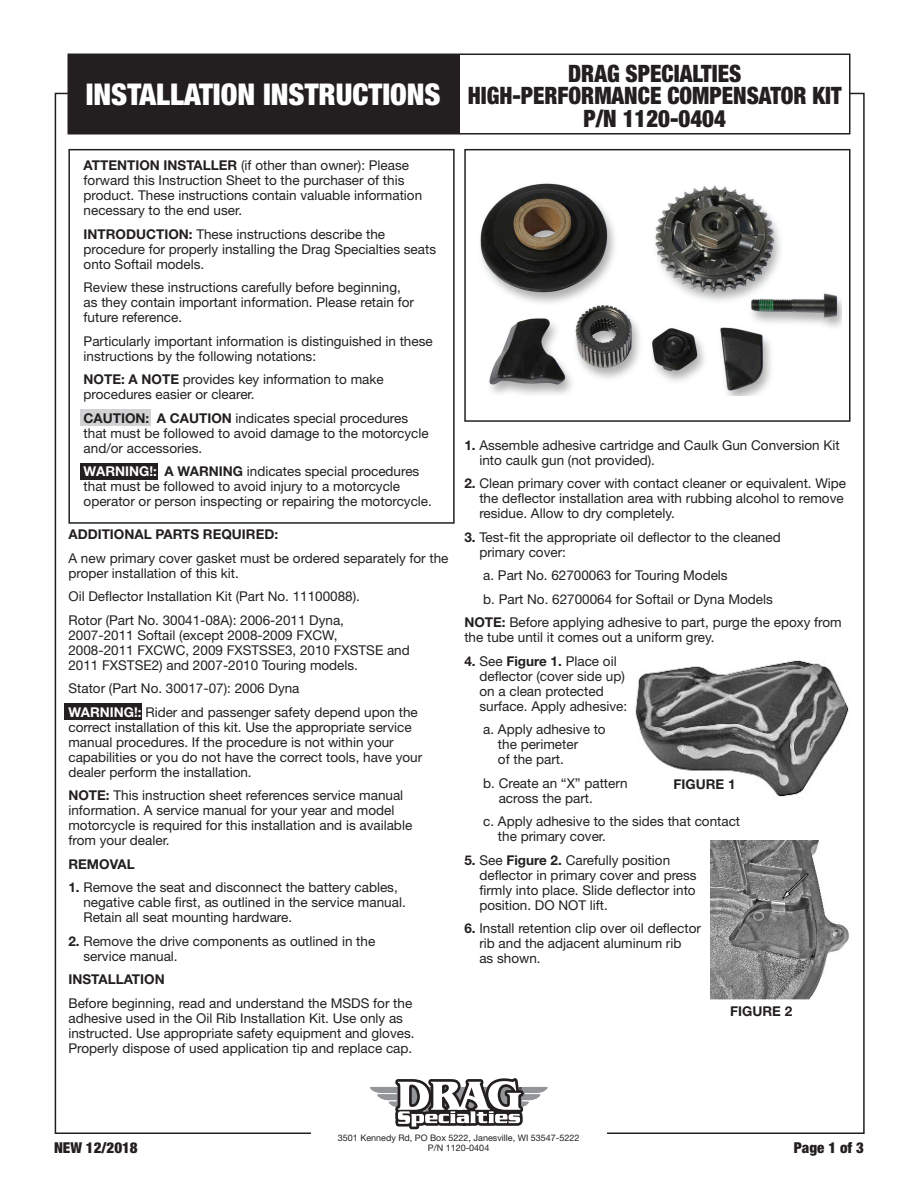
<style>
.page{position:relative;width:918px;height:1188px;background:#fff}
.page>*{position:absolute;margin:0;border:0;box-sizing:border-box;transform-origin:0 0}
.t1{font:900 condensed 30px "Helvetica Neue LT Std";color:#fff}
.t2{font:900 condensed 24px/22.5px "Helvetica Neue LT Std";color:#231f20;text-align:center;scale:.95 1}
.t3{font:900 condensed 15px "Helvetica Neue LT Std";color:#231f20}
.t4{font:13.5px/15px "Helvetica Neue LT Std";color:#231f20}
.t5{font:700 13.5px "Helvetica Neue LT Std";color:#231f20}
.t6{font:9px "Helvetica Neue LT Std";color:#231f20}
.s1{font-weight:700}
.s2{font-weight:700;color:#fff}
</style>
<div class="page">
<div style="left:64px;top:704px;width:78px;height:16px;background:#231f20"></div>
<div style="left:68px;top:149px;width:387px;height:375px;border:2px solid #231f20"></div>
<div style="left:67px;top:54px;width:783px;height:81px;border:2px solid #231f20"></div>
<div style="left:68px;top:54px;width:391px;height:80px;background:#231f20"></div>
<svg style="left:370px;top:1078px;width:178px;height:52px"></svg>
<div style="left:464px;top:149px;width:386px;height:273px;border:2px solid #231f20"></div>
<div style="left:80px;top:463px;width:78px;height:17px;background:#231f20"></div>
<div style="left:80px;top:409px;width:71px;height:17px;background:#d1d2d4"></div>
<img style="left:480px;top:183px;width:362px;height:212px">
<img style="left:635px;top:660px;width:214px;height:137px">
<img style="left:710px;top:841px;width:139px;height:159px">
<h1 class="t1" style="left:86px;top:76px;width:357px">INSTALLATION INSTRUCTIONS</h1>
<p class="t4" style="left:84px;top:158px;width:340px"><span class="s1">ATTENTION INSTALLER</span> (if other than owner): Please forward this Instruction Sheet to the purchaser of this product. These instructions contain valuable information necessary to the end user.</p>
<p class="t4" style="left:84px;top:226px;width:354px"><span class="s1">INTRODUCTION:</span> These instructions describe the procedure for properly installing the Drag Specialties seats onto Softail models.</p>
<p class="t4" style="left:84px;top:280px;width:332px">Review these instructions carefully before beginning, as they contain important information. Please retain for future reference.</p>
<p class="t4" style="left:84px;top:333px;width:351px">Particularly important information is distinguished in these instructions by the following notations:</p>
<p class="t4" style="left:84px;top:372px;width:302px"><span class="s1">NOTE: A NOTE</span> provides key information to make procedures easier or clearer.</p>
<p class="t4" style="left:84px;top:410px;width:347px"><span class="s1">CAUTION: A CAUTION</span> indicates special procedures that must be followed to avoid damage to the motorcycle and/or accessories.</p>
<p class="t4" style="left:84px;top:464px;width:350px"><span class="s2">WARNING!:</span> <span class="s1">A WARNING</span> indicates special procedures that must be followed to avoid injury to a motorcycle operator or person inspecting or repairing the motorcycle.</p>
<p class="t5" style="left:68px;top:526px;width:211px">ADDITIONAL PARTS REQUIRED:</p>
<p class="t4" style="left:68px;top:550px;width:382px">A new primary cover gasket must be ordered separately for the proper installation of this kit.</p>
<p class="t4" style="left:68px;top:585px;width:293px;line-height:23.5px">Oil Deflector Installation Kit (Part No. 11100088).<br>Rotor (Part No. 30041-08A): 2006-2011 Dyna,</p>
<p class="t4" style="left:68px;top:627px;width:343px">2007-2011 Softail (except 2008-2009 FXCW,<br>2008-2011 FXCWC, 2009 FXSTSSE3, 2010 FXSTSE and<br>2011 FXSTSE2) and 2007-2010 Touring models.</p>
<p class="t4" style="left:68px;top:677px;width:351px;line-height:23.5px">Stator (Part No. 30017-07): 2006 Dyna<br><span class="s2">WARNING!:</span> Rider and passenger safety depend upon the</p>
<p class="t4" style="left:68px;top:719px;width:355px">correct installation of this kit. Use the appropriate service manual procedures. If the procedure is not within your capabilities or you do not have the correct tools, have your dealer perform the installation.</p>
<p class="t4" style="left:68px;top:788px;width:345px"><span class="s1">NOTE:</span> This instruction sheet references service manual information. A service manual for your year and model motorcycle is required for this installation and is available from your dealer.</p>
<p class="t5" style="left:68px;top:856px;width:68px">REMOVAL</p>
<p class="t4" style="left:83px;top:880px;width:324px;text-indent:-15px"><span class="s1">1.</span> Remove the seat and disconnect the battery cables, negative cable first, as outlined in the service manual.<br>Retain all seat mounting hardware.</p>
<p class="t4" style="left:83px;top:933px;width:293px;text-indent:-15px"><span class="s1">2.</span> Remove the drive components as outlined in the service manual.</p>
<p class="t5" style="left:68px;top:971px;width:98px">INSTALLATION</p>
<p class="t4" style="left:68px;top:995px;width:348px">Before beginning, read and understand the MSDS for the adhesive used in the Oil Rib Installation Kit. Use only as instructed. Use appropriate safety equipment and gloves.<br>Properly dispose of used application tip and replace cap.</p>
<h2 class="t2" style="left:468px;top:61px;width:395px">DRAG SPECIALTIES<br>HIGH-PERFORMANCE COMPENSATOR KIT<br>P/N 1120-0404</h2>
<p class="t4" style="left:479px;top:437px;width:362px;text-indent:-15px"><span class="s1">1.</span> Assemble adhesive cartridge and Caulk Gun Conversion Kit into caulk gun (not provided).</p>
<p class="t4" style="left:479px;top:476px;width:368px;text-indent:-15px"><span class="s1">2.</span> Clean primary cover with contact cleaner or equivalent. Wipe the deflector installation area with rubbing alcohol to remove residue. Allow to dry completely.</p>
<p class="t4" style="left:479px;top:529px;width:303px;text-indent:-15px"><span class="s1">3.</span> Test-fit the appropriate oil deflector to the cleaned primary cover:</p>
<p class="t4" style="left:483px;top:568px;width:246px">a. Part No. 62700063 for Touring Models</p>
<p class="t4" style="left:483px;top:591px;width:291px">b. Part No. 62700064 for Softail or Dyna Models</p>
<p class="t4" style="left:464px;top:615px;width:379px"><span class="s1">NOTE:</span> Before applying adhesive to part, purge the epoxy from</p>
<p class="t4" style="left:464px;top:630px;width:252px">the tube until it comes out a uniform grey.</p>
<p class="t4" style="left:479px;top:653px;width:149px;text-indent:-15px"><span class="s1">4.</span> See <span class="s1">Figure 1.</span> Place oil deflector (cover side up) on a clean protected surface. Apply adhesive:</p>
<p class="t4" style="left:498px;top:722px;width:109px;text-indent:-15px">a. Apply adhesive to the perimeter<br>of the part.</p>
<p class="t4" style="left:499px;top:775px;width:131px;text-indent:-16px">b. Create an “X” pattern across the part.</p>
<p class="t4" style="left:498px;top:814px;width:244px;text-indent:-15px">c. Apply adhesive to the sides that contact the primary cover.</p>
<p class="t4" style="left:479px;top:852px;width:219px;text-indent:-15px"><span class="s1">5.</span> See <span class="s1">Figure 2.</span> Carefully position deflector in primary cover and press firmly into place. Slide deflector into position. DO NOT lift.</p>
<p class="t4" style="left:479px;top:921px;width:223px;text-indent:-15px"><span class="s1">6.</span> Install retention clip over oil deflector rib and the adjacent aluminum rib<br>as shown.</p>
<p class="t5" style="left:674px;top:776px;width:63px">FIGURE 1</p>
<p class="t5" style="left:730px;top:1003px;width:63px">FIGURE 2</p>
<p class="t6" style="left:338px;top:1132px;width:243px">3501 Kennedy Rd, PO Box 5222, Janesville, WI 53547-5222</p>
<p class="t3" style="left:54px;top:1138px;width:85px">NEW 12/2018</p>
<p class="t6" style="left:428px;top:1143px;width:63px">P/N 1120-0404</p>
<p class="t3" style="left:794px;top:1138px;width:72px">Page 1 of 3</p>
</div>
